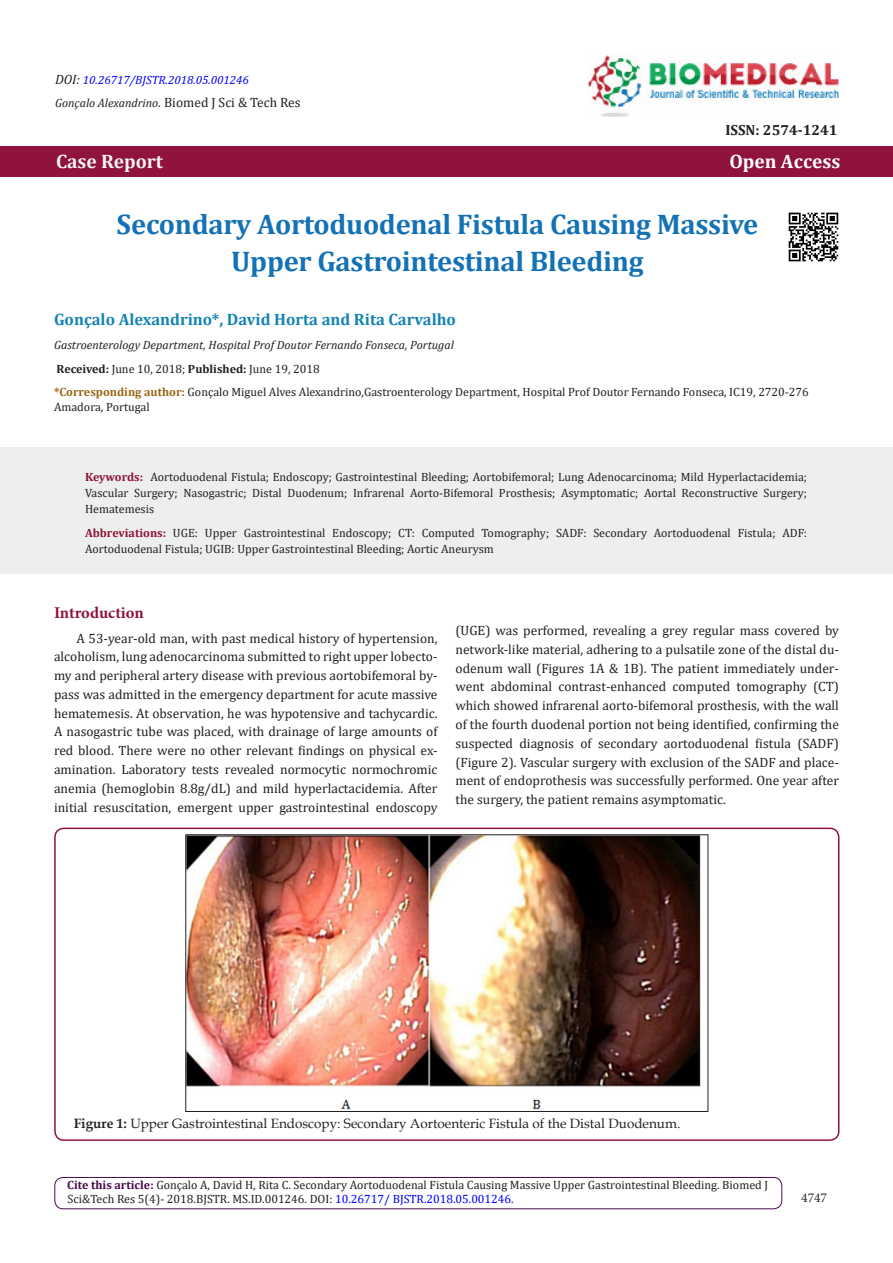
<style>
.page{position:relative;width:893px;height:1263px;background:#fff}
.page>*{position:absolute;margin:0;border:0;box-sizing:border-box;transform-origin:0 0}
.t1{font:700 28.5px/37.5px "Cambria";letter-spacing:-.01em;color:#1371b5;text-align:center}
.t2{font:700 19.5px "Cambria";color:#f2f3f4}
.t3{font:700 19.5px "Cambria";color:#fff}
.t4{font:700 16.5px "Cambria";color:#1383b5}
.t5{font:700 16.5px "Minion Pro";letter-spacing:-.005em;color:#8f133a}
.t6{font:700 14.7px "Cambria";color:#231f20}
.t7{font:13.5px/18.8px "Cambria";color:#231f20;text-align:justify}
.t8{font:13.5px "Book Antiqua";color:#231f20}
.t9{font:13.5px "Minion Pro";color:#231f20}
.t10{font:12px/15.8px "Cambria";color:#231f20}
.t11{font:italic 12px "Cambria";color:#231f20}
.t12{font:italic 12px "Cambria";color:#00f}
.s1{font-size:13.5px;color:#231f20}
.s2{font-size:13.5px}
.s3{font-style:normal;font-size:13.5px}
.s4{font-weight:700}
.s5{font-weight:700;color:#996515}
.s6{font-weight:700;color:#8f133a}
.s7{font-weight:700;color:#480a4b}
.s8{color:#00f}
</style>
<div class="page">
<div style="left:54px;top:1177px;width:728px;height:32px;border:1px solid #480a4b;border-radius:8px"></div>
<div style="left:0;top:146px;width:893px;height:31px;background:#8f133a"></div>
<img style="left:587px;top:55px;width:252px;height:62px">
<div style="left:0;top:447px;width:892px;height:126px;background:#edefed"></div>
<div style="left:54px;top:827px;width:785px;height:314px;border:2px solid #8f133a;border-radius:9px"></div>
<img style="left:188px;top:836px;width:513px;height:274px">
<div style="left:186px;top:834px;width:522px;height:278px;border:1px solid #231f20"></div>
<img style="left:788px;top:212px;width:51px;height:50px">
<p class="t12" style="left:55px;top:72px;width:195px"><span class="s1">DOI:</span> 10.26717/BJSTR.2018.05.001246</p>
<p class="t11" style="left:55px;top:94px;width:247px">Gonçalo Alexandrino<span class="s2">.</span> <span class="s3">Biomed J Sci &amp; Tech Res</span></p>
<p class="t6" style="left:725px;top:119px;width:114px">ISSN: 2574-1241</p>
<p class="t2" style="left:56px;top:147px;width:108px">Case Report</p>
<p class="t3" style="left:729px;top:147px;width:112px">Open Access</p>
<p class="t1" style="left:117px;top:204px;width:643px">Secondary Aortoduodenal Fistula Causing Massive<br>Upper Gastrointestinal Bleeding</p>
<p class="t4" style="left:54px;top:308px;width:403px">Gonçalo Alexandrino*, David Horta and Rita Carvalho</p>
<p class="t11" style="left:54px;top:336px;width:401px">Gastroenterology Department, Hospital Prof Doutor Fernando Fonseca, Portugal</p>
<p class="t10" style="left:57px;top:361px;width:265px"><span class="s4">Received:</span> June 10, 2018; <span class="s4">Published:</span> June 19, 2018</p>
<p class="t10" style="left:54px;top:385px;width:756px;line-height:14.4px"><span class="s5">*Corresponding author:</span> Gonçalo Miguel Alves Alexandrino,Gastroenterology Department, Hospital Prof Doutor Fernando Fonseca, IC19, 2720-276<br>Amadora, Portugal</p>
<p class="t10" style="left:85px;top:469px;width:723px;text-align:justify"><span class="s6">Keywords:</span> Aortoduodenal Fistula; Endoscopy; Gastrointestinal Bleeding; Aortobifemoral; Lung Adenocarcinoma; Mild Hyperlactacidemia; Vascular Surgery; Nasogastric; Distal Duodenum; Infrarenal Aorto-Bifemoral Prosthesis; Asymptomatic; Aortal Reconstructive Surgery; Hematemesis</p>
<p class="t10" style="left:85px;top:525px;width:723px"><span class="s6">Abbreviations:</span> UGE: Upper Gastrointestinal Endoscopy; CT: Computed Tomography; SADF: Secondary Aortoduodenal Fistula; ADF:<br>Aortoduodenal Fistula; UGIB: Upper Gastrointestinal Bleeding; Aortic Aneurysm</p>
<p class="t5" style="left:54px;top:601px;width:91px">Introduction</p>
<p class="t7" style="left:54px;top:629px;width:385px;text-indent:22px">A 53-year-old man, with past medical history of hypertension, alcoholism, lung adenocarcinoma submitted to right upper lobecto&shy;my and peripheral artery disease with previous aortobifemoral by&shy;pass was admitted in the emergency department for acute massive hematemesis. At observation, he was hypotensive and tachycardic.<br>A nasogastric tube was placed, with drainage of large amounts of red blood. There were no other relevant findings on physical ex&shy;amination. Laboratory tests revealed normocytic normochromic anemia (hemoglobin 8.8g/dL) and mild hyperlactacidemia. After initial resuscitation, emergent upper gastrointestinal endoscopy</p>
<p class="t7" style="left:455px;top:621px;width:385px">(UGE) was performed, revealing a grey regular mass covered by network-like material, adhering to a pulsatile zone of the distal du&shy;odenum wall (Figures 1A &amp; 1B). The patient immediately under&shy;went abdominal contrast-enhanced computed tomography (CT) which showed infrarenal aorto-bifemoral prosthesis, with the wall of the fourth duodenal portion not being identified, confirming the suspected diagnosis of secondary aortoduodenal fistula (SADF) (Figure 2). Vascular surgery with exclusion of the SADF and place&shy;ment of endoprothesis was successfully performed. One year after the surgery, the patient remains asymptomatic.</p>
<p class="t8" style="left:74px;top:1114px;width:608px"><span class="s4">Figure 1:</span> Upper Gastrointestinal Endoscopy: Secondary Aortoenteric Fistula of the Distal Duodenum.</p>
<p class="t10" style="left:67px;top:1177px;width:702px"><span class="s7">Cite this article:</span> Gonçalo A, David H, Rita C. Secondary Aortoduodenal Fistula Causing Massive Upper Gastrointestinal Bleeding. Biomed J</p>
<p class="t10" style="left:68px;top:1191px;width:447px">Sci&amp;Tech Res 5(4)- 2018.BJSTR. MS.ID.001246. DOI: <span class="s8">10.26717/ BJSTR.2018.05.001246.</span></p>
<p class="t9" style="left:801px;top:1189px;width:27px">4747</p>
</div>
